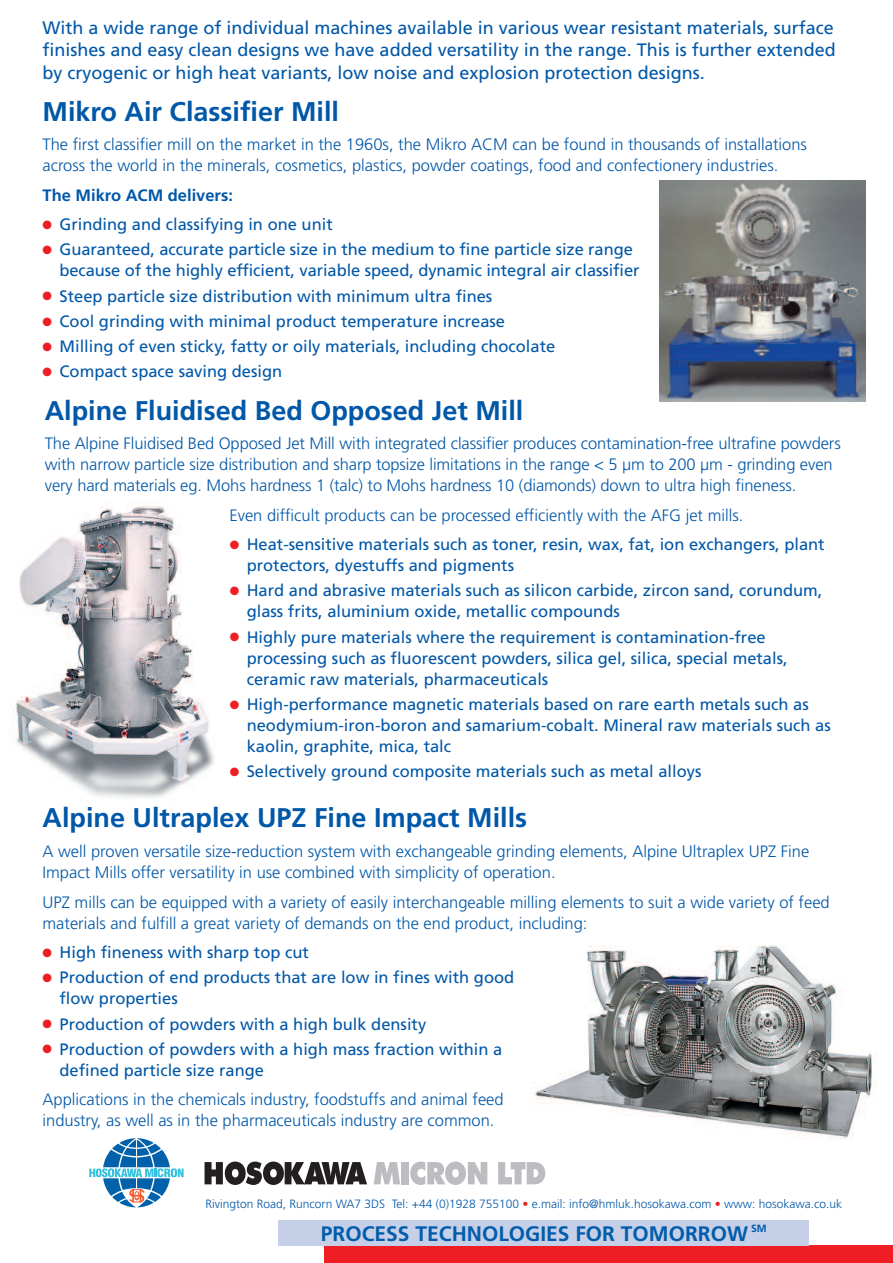
<style>
.page{position:relative;width:893px;height:1263px;background:#fff}
.page>*{position:absolute;margin:0;border:0;box-sizing:border-box;transform-origin:0 0}
.t1{font:700 27px "Frutiger LT Std";color:#0157a8}
.t2{font:700 21px "Frutiger LT Std";color:#015dab}
.t3{font:18px/22.5px "Frutiger LT Std";color:#0157a8;text-align:justify}
.t4{font:16.5px/21px "Frutiger LT Std";color:#0157a8}
.t5{font:300 16.5px/21px "Frutiger LT Std";color:#0157a8}
.t6{font:700 16.5px "Frutiger LT Std";color:#0157a8}
.t7{font:300 12px "Frutiger LT Std";color:#0157a8}
.s1{color:#ee1e24}
</style>
<div class="page">
<div style="left:324px;top:1246px;width:569px;height:17px;background:#ee1e24"></div>
<div style="left:279px;top:1220px;width:530px;height:26px;background:#c6cfe8"></div>
<svg style="left:205px;top:1161px;width:162px;height:24px"></svg>
<svg style="left:374px;top:1162px;width:26px;height:22px"></svg>
<div style="left:401px;top:1162px;width:7px;height:22px;background:#bcbdc0"></div>
<svg style="left:410px;top:1161px;width:77px;height:24px"></svg>
<svg style="left:498px;top:1162px;width:47px;height:22px"></svg>
<svg style="left:89px;top:1138px;width:95px;height:70px"></svg>
<img style="left:659px;top:181px;width:206px;height:220px">
<img style="left:12px;top:503px;width:202px;height:295px">
<img style="left:531px;top:945px;width:346px;height:195px">
<p class="t3" style="left:43px;top:17px;width:795px">With a wide range of individual machines available in various wear resistant materials, surface finishes and easy clean designs we have added versatility in the range. This is further extended by cryogenic or high heat variants, low noise and explosion protection designs.</p>
<h1 class="t1" style="left:43px;top:100px;width:298px">Mikro Air Classifier Mill</h1>
<p class="t5" style="left:43px;top:135px;width:766px">The first classifier mill on the market in the 1960s, the Mikro ACM can be found in thousands of installations across the world in the minerals, cosmetics, plastics, powder coatings, food and confectionery industries.</p>
<p class="t6" style="left:43px;top:188px;width:192px">The Mikro ACM delivers:</p>
<p class="t4" style="left:43px;top:215px;width:292px"><span class="s1">●</span> Grinding and classifying in one unit</p>
<p class="t4" style="left:60px;top:240px;width:582px;text-indent:-17px"><span class="s1">●</span> Guaranteed, accurate particle size in the medium to fine particle size range because of the highly efficient, variable speed, dynamic integral air classifier</p>
<p class="t4" style="left:43px;top:287px;width:451px"><span class="s1">●</span> Steep particle size distribution with minimum ultra fines</p>
<p class="t4" style="left:43px;top:312px;width:464px"><span class="s1">●</span> Cool grinding with minimal product temperature increase</p>
<p class="t4" style="left:43px;top:337px;width:514px"><span class="s1">●</span> Milling of even sticky, fatty or oily materials, including chocolate</p>
<p class="t4" style="left:43px;top:362px;width:241px"><span class="s1">●</span> Compact space saving design</p>
<h1 class="t1" style="left:45px;top:399px;width:480px">Alpine Fluidised Bed Opposed Jet Mill</h1>
<p class="t5" style="left:45px;top:434px;width:797px">The Alpine Fluidised Bed Opposed Jet Mill with integrated classifier produces contamination-free ultrafine powders with narrow particle size distribution and sharp topsize limitations in the range &lt; 5 µm to 200 µm - grinding even very hard materials eg. Mohs hardness 1 (talc) to Mohs hardness 10 (diamonds) down to ultra high fineness.</p>
<p class="t5" style="left:229px;top:506px;width:515px">Even difficult products can be processed efficiently with the AFG jet mills.</p>
<p class="t4" style="left:247px;top:535px;width:579px;text-indent:-17px"><span class="s1">●</span> Heat-sensitive materials such as toner, resin, wax, fat, ion exchangers, plant protectors, dyestuffs and pigments</p>
<p class="t4" style="left:247px;top:581px;width:577px;text-indent:-17px"><span class="s1">●</span> Hard and abrasive materials such as silicon carbide, zircon sand, corundum, glass frits, aluminium oxide, metallic compounds</p>
<p class="t4" style="left:247px;top:628px;width:542px;text-indent:-17px"><span class="s1">●</span> Highly pure materials where the requirement is contamination-free processing such as fluorescent powders, silica gel, silica, special metals, ceramic raw materials, pharmaceuticals</p>
<p class="t4" style="left:247px;top:695px;width:586px;text-indent:-17px"><span class="s1">●</span> High-performance magnetic materials based on rare earth metals such as neodymium-iron-boron and samarium-cobalt. Mineral raw materials such as kaolin, graphite, mica, talc</p>
<p class="t4" style="left:230px;top:762px;width:473px"><span class="s1">●</span> Selectively ground composite materials such as metal alloys</p>
<h1 class="t1" style="left:43px;top:807px;width:486px">Alpine Ultraplex UPZ Fine Impact Mills</h1>
<p class="t5" style="left:43px;top:842px;width:768px">A well proven versatile size-reduction system with exchangeable grinding elements, Alpine Ultraplex UPZ Fine<br>Impact Mills offer versatility in use combined with simplicity of operation.</p>
<p class="t5" style="left:43px;top:892px;width:789px">UPZ mills can be equipped with a variety of easily interchangeable milling elements to suit a wide variety of feed materials and fulfill a great variety of demands on the end product, including:</p>
<p class="t4" style="left:43px;top:943px;width:268px"><span class="s1">●</span> High fineness with sharp top cut</p>
<p class="t4" style="left:60px;top:968px;width:456px;text-indent:-17px"><span class="s1">●</span> Production of end products that are low in fines with good flow properties</p>
<p class="t4" style="left:43px;top:1014px;width:385px"><span class="s1">●</span> Production of powders with a high bulk density</p>
<p class="t4" style="left:60px;top:1040px;width:444px;text-indent:-17px"><span class="s1">●</span> Production of powders with a high mass fraction within a defined particle size range</p>
<p class="t5" style="left:43px;top:1090px;width:463px">Applications in the chemicals industry, foodstuffs and animal feed industry, as well as in the pharmaceuticals industry are common.</p>
<p class="t7" style="left:205px;top:1198px;width:638px">Rivington Road, Runcorn WA7 3DS Tel: +44 (0)1928 755100 <span class="s1">•</span> e.mail: info@hmluk.hosokawa.com <span class="s1">•</span> www: hosokawa.co.uk</p>
<p class="t2" style="left:321px;top:1225px;width:447px">PROCESS TECHNOLOGIES FOR TOMORROW <sup>SM</sup></p>
</div>
